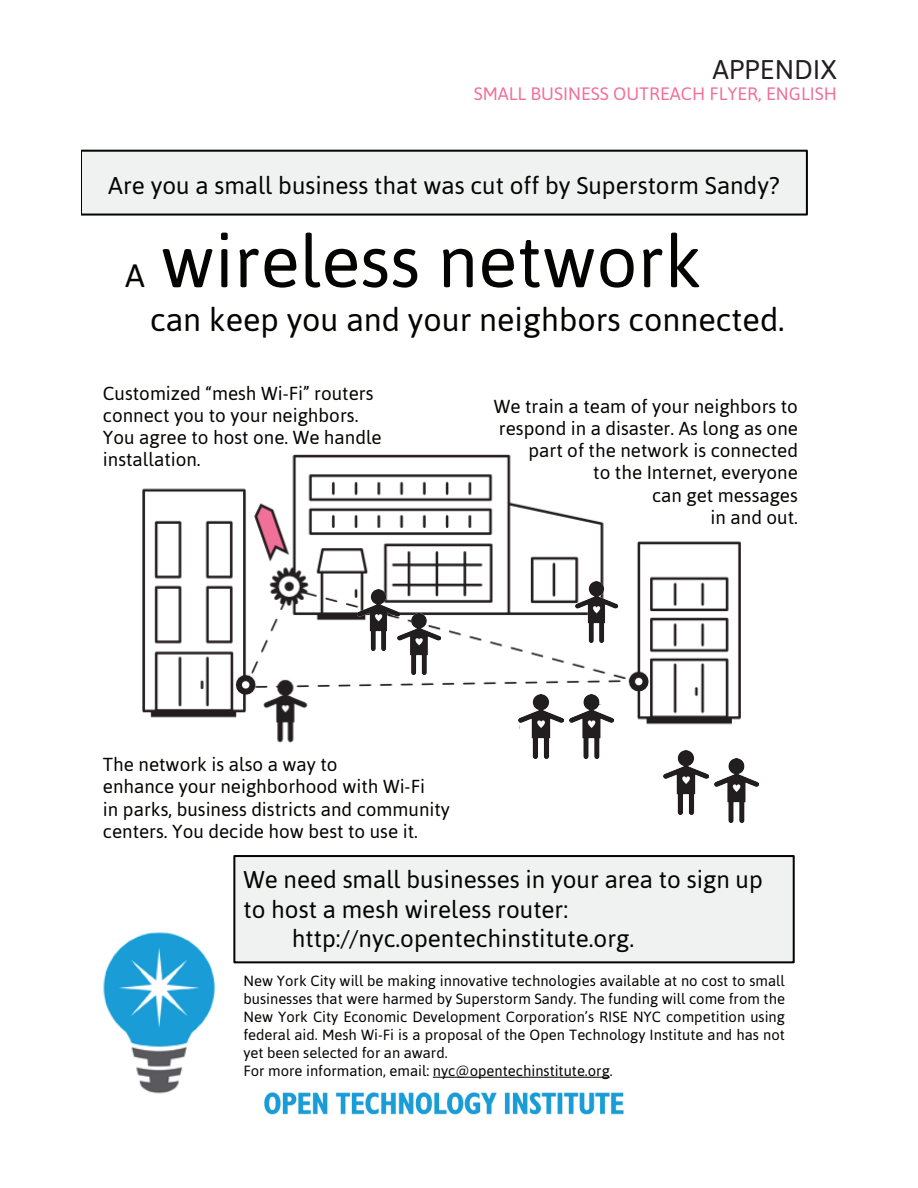
<style>
.page{position:relative;width:918px;height:1188px;background:#fff}
.page>*{position:absolute;margin:0;border:0;box-sizing:border-box;transform-origin:0 0}
.t1{font:72.6px "Asap";color:#040503}
.t2{font:32.25px "Asap";color:#040503}
.t3{font:27px "Asap";color:#231f20}
.t4{font:24.15px "Asap";color:#040503}
.t5{font:18.75px/22.2px "Asap";color:#040503}
.t6{font:18px "Asap";color:#f1709a}
.t7{font:14.85px/18.1px "Asap";color:#040503}
</style>
<div class="page">
<img style="left:103px;top:932px;width:131px;height:162px">
<svg style="left:81px;top:150px;width:727px;height:66px"></svg>
<img style="left:142px;top:454px;width:599px;height:305px">
<hr style="left:433px;top:1077px;width:177px;height:1px;background:#040503">
<div style="left:234px;top:856px;width:560px;height:106px;background:#f0f1f1"></div>
<div style="left:233px;top:855px;width:562px;height:108px;border:2px solid #040503"></div>
<img style="left:264px;top:1092px;width:360px;height:23px">
<img style="left:575px;top:581px;width:43px;height:61px">
<div style="left:521px;top:705px;width:115px;height:75px;background:#fff"></div>
<img style="left:569px;top:694px;width:45px;height:64px">
<img style="left:519px;top:694px;width:44px;height:64px">
<img style="left:357px;top:590px;width:43px;height:60px">
<img style="left:398px;top:614px;width:42px;height:61px">
<img style="left:714px;top:759px;width:45px;height:64px">
<img style="left:664px;top:751px;width:44px;height:64px">
<h3 class="t3" style="left:713px;top:54px;width:33px">Appendix</h3>
<p class="t6" style="left:474px;top:83px;width:12px">small</p>
<p class="t6" style="left:531px;top:83px;width:11px">business</p>
<p class="t6" style="left:613px;top:83px;width:13px">outreach</p>
<p class="t6" style="left:710px;top:83px;width:11px">flyer</p>
<p class="t6" style="left:758px;top:83px;width:19px">, english</p>
<p class="t4" style="left:108px;top:171px;width:673px">Are you a small business that was cut off by Superstorm Sandy?</p>
<h1 class="t1" style="left:160px;top:220px;width:543px">wireless network</h1>
<h2 class="t2" style="left:150px;top:301px;width:636px">can keep you and your neighbors connected.</h2>
<h2 class="t2" style="left:125px;top:257px;width:21px">A</h2>
<p class="t5" style="left:103px;top:382px;width:280px">Customized “mesh Wi-Fi” routers connect you to your neighbors.<br>You agree to host one. We handle installation.</p>
<p class="t5" style="left:494px;top:395px;width:306px;text-align:right">We train a team of your neighbors to respond in a disaster. As long as one part of the network is connected<br>to the Internet, everyone<br>can get messages<br>in and out.</p>
<p class="t5" style="left:103px;top:753px;width:349px">The network is also a way to<br>enhance your neighborhood with Wi-Fi<br>in parks, business districts and community centers. You decide how best to use it.</p>
<p class="t4" style="left:243px;top:866px;width:521px">We need small businesses in your area to sign up</p>
<p class="t4" style="left:243px;top:895px;width:326px">to host a mesh wireless router:</p>
<p class="t4" style="left:292px;top:924px;width:344px">http://nyc.opentechinstitute.org.</p>
<p class="t7" style="left:243px;top:971px;width:543px">New York City will be making innovative technologies available at no cost to small businesses that were harmed by Superstorm Sandy. The funding will come from the New York City Economic Development Corporation’s RISE NYC competition using federal aid. Mesh Wi-Fi is a proposal of the Open Technology Institute and has not yet been selected for an award.<br>For more information, email: nyc@opentechinstitute.org.</p>
</div>
